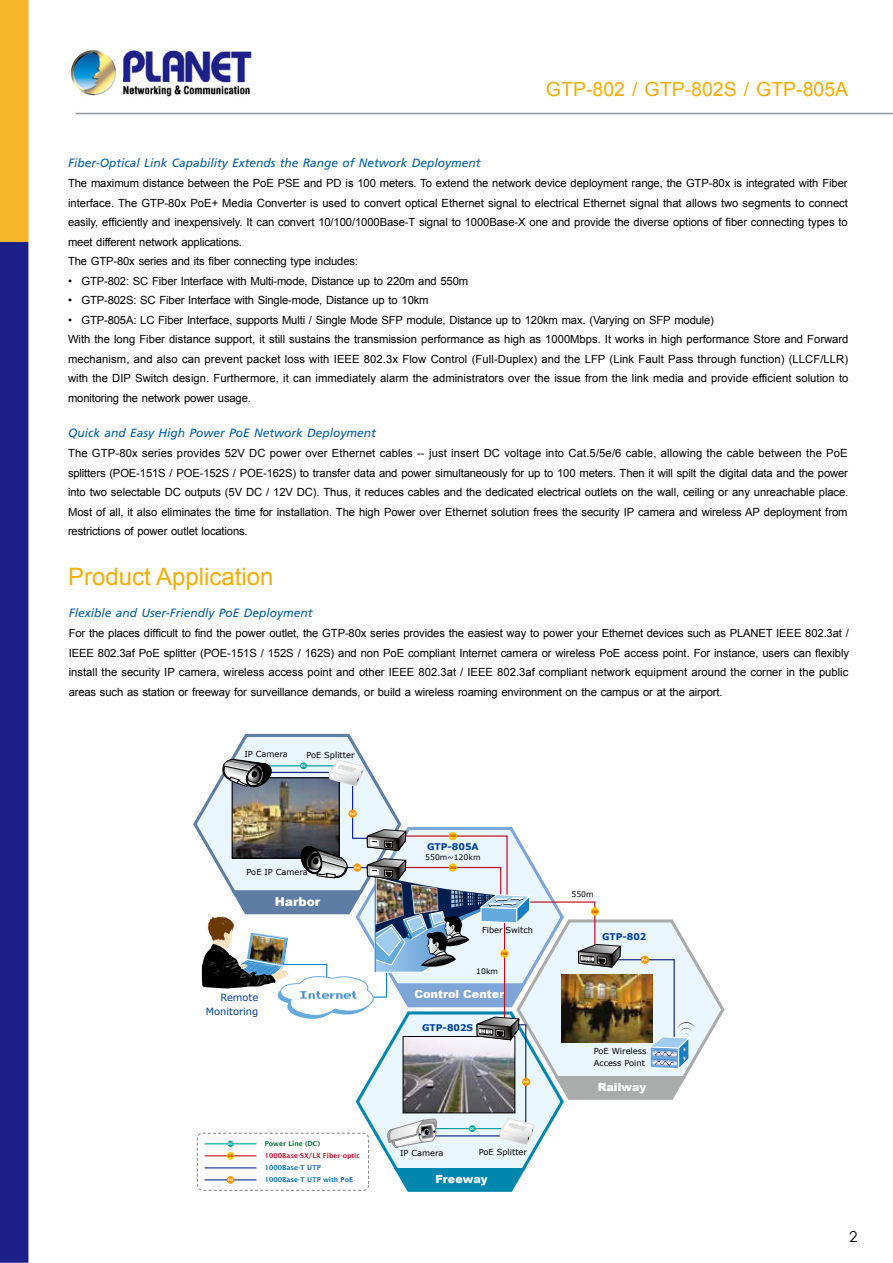
<style>
.page{position:relative;width:893px;height:1263px;background:#fff}
.page>*{position:absolute;margin:0;border:0;box-sizing:border-box;transform-origin:0 0}
.t1{font:24px "Arial";color:#f7ac00}
.t2{font:19.5px "Arial";color:#f7ac00}
.t3{font:15.9px "Arcade";color:#0068b7}
.t4{font:15px "Century Gothic";color:#000}
.t5{font:900 12.3px "Arial";color:#fff}
.t6{font:italic 12px "Frutiger";color:#005ea6}
.t7{font:11.25px/19.5px "Arial";letter-spacing:-.01em;color:#000}
.t8{font:900 11.25px "Arial";color:#fff}
.t9{font:9.9px/13.4px "Verdana";color:#003f98;text-align:right}
.t10{font:700 9.15px "Verdana";color:#003f98}
.t11{font:8.25px/11.2px "Verdana";color:#000}
.t12{font:7.65px "Verdana";color:#000}
.t13{font:600 6.75px "Lucida Sans";color:#036eb8}
.t14{font:600 6.75px "Lucida Sans";color:#c30d23}
.t15{font:600 6.75px "Lucida Sans";color:#006934}
.t16{font:600 3.6px "Lucida Sans";color:#c30d23;scale:.7 1}
.t17{font:600 3.6px "Lucida Sans";color:#fff;scale:.86 1}
.t18{font:600 3.6px "Lucida Sans";color:#fff}
.t19{font:600 3.45px "Lucida Sans";color:#c30d23;scale:.7 1}
.t20{font:600 3.45px "Lucida Sans";color:#fff;scale:.86 1}
.t21{font:600 3.45px "Lucida Sans";color:#fff}
</style>
<div class="page">
<img style="left:0;top:0;width:893px;height:1263px">
<svg style="left:191px;top:732px;width:536px;height:461px"></svg>
<div style="left:641px;top:956px;width:8px;height:8px;background:#f39700;border-radius:50%"></div>
<h2 class="t2" style="left:546px;top:77px;width:304px">GTP-802 / GTP-802S / GTP-805A</h2>
<p class="t6" style="left:68px;top:156px;width:414px">Fiber-Optical Link Capability Extends the Range of Network Deployment</p>
<p class="t7" style="left:68px;top:174px;width:781px">The maximum distance between the PoE PSE and PD is 100 meters. To extend the network device deployment range, the GTP-80x is integrated with Fiber interface. The GTP-80x PoE+ Media Converter is used to convert optical Ethernet signal to electrical Ethernet signal that allows two segments to connect easily, efficiently and inexpensively. It can convert 10/100/1000Base-T signal to 1000Base-X one and provide the diverse options of fiber connecting types to meet different network applications.<br>The GTP-80x series and its fiber connecting type includes:</p>
<p class="t7" style="left:68px;top:271px;width:402px">• GTP-802: SC Fiber Interface with Multi-mode, Distance up to 220m and 550m</p>
<p class="t7" style="left:68px;top:291px;width:362px">• GTP-802S: SC Fiber Interface with Single-mode, Distance up to 10km</p>
<p class="t7" style="left:68px;top:310px;width:782px">• GTP-805A: LC Fiber Interface, supports Multi / Single Mode SFP module, Distance up to 120km max. (Varying on SFP module)<br>With the long Fiber distance support, it still sustains the transmission performance as high as 1000Mbps. It works in high performance Store and Forward mechanism, and also can prevent packet loss with IEEE 802.3x Flow Control (Full-Duplex) and the LFP (Link Fault Pass through function) (LLCF/LLR) with the DIP Switch design. Furthermore, it can immediately alarm the administrators over the issue from the link media and provide efficient solution to monitoring the network power usage.</p>
<p class="t6" style="left:68px;top:426px;width:309px">Quick and Easy High Power PoE Network Deployment</p>
<p class="t7" style="left:68px;top:444px;width:782px;text-align:justify">The GTP-80x series provides 52V DC power over Ethernet cables -- just insert DC voltage into Cat.5/5e/6 cable, allowing the cable between the PoE splitters (POE-151S / POE-152S / POE-162S) to transfer data and power simultaneously for up to 100 meters. Then it will spilt the digital data and the power into two selectable DC outputs (5V DC / 12V DC). Thus, it reduces cables and the dedicated electrical outlets on the wall, ceiling or any unreachable place.<br>Most of all, it also eliminates the time for installation. The high Power over Ethernet solution frees the security IP camera and wireless AP deployment from restrictions of power outlet locations.</p>
<h1 class="t1" style="left:68px;top:561px;width:207px">Product Application</h1>
<p class="t6" style="left:69px;top:605px;width:245px">Flexible and User-Friendly PoE Deployment</p>
<p class="t7" style="left:69px;top:623px;width:782px;text-align:justify">For the places difficult to find the power outlet, the GTP-80x series provides the easiest way to power your Ethernet devices such as PLANET IEEE 802.3at / IEEE 802.3af PoE splitter (POE-151S / 152S / 162S) and non PoE compliant Internet camera or wireless PoE access point. For instance, users can flexibly install the security IP camera, wireless access point and other IEEE 802.3at / IEEE 802.3af compliant network equipment around the corner in the public areas such as station or freeway for surveillance demands, or build a wireless roaming environment on the campus or at the airport.</p>
<p class="t11" style="left:244px;top:749px;width:45px">IP Camera</p>
<p class="t11" style="left:306px;top:749px;width:50px">PoE Splitter</p>
<p class="t18" style="left:301px;top:764px;width:7px">DC</p>
<p class="t17" style="left:350px;top:811px;width:8px">PoE</p>
<p class="t11" style="left:247px;top:867px;width:63px">PoE IP Camera</p>
<p class="t5" style="left:275px;top:892px;width:47px">Harbor</p>
<p class="t17" style="left:354px;top:865px;width:8px">PoE</p>
<p class="t9" style="left:206px;top:991px;width:54px">Remote<br>Monitoring</p>
<h3 class="t3" style="left:301px;top:987px;width:59px">Internet</h3>
<p class="t21" style="left:228px;top:1142px;width:7px">DC</p>
<p class="t15" style="left:265px;top:1140px;width:57px">Power Line (DC)</p>
<p class="t19" style="left:227px;top:1154px;width:10px">1000</p>
<p class="t14" style="left:265px;top:1152px;width:97px">1000Base-SX/LX Fiber-optic</p>
<p class="t13" style="left:265px;top:1164px;width:58px">1000Base-T UTP</p>
<p class="t20" style="left:228px;top:1178px;width:8px">PoE</p>
<p class="t13" style="left:265px;top:1176px;width:90px">1000Base-T UTP with PoE</p>
<p class="t16" style="left:450px;top:834px;width:11px">1000</p>
<p class="t10" style="left:427px;top:841px;width:53px">GTP-805A</p>
<p class="t12" style="left:425px;top:852px;width:57px">550m~120km</p>
<p class="t16" style="left:450px;top:865px;width:11px">1000</p>
<p class="t11" style="left:482px;top:924px;width:52px">Fiber Switch</p>
<p class="t16" style="left:501px;top:951px;width:11px">1000</p>
<p class="t12" style="left:476px;top:967px;width:23px">10km</p>
<p class="t8" style="left:414px;top:986px;width:91px">Control Center</p>
<p class="t10" style="left:422px;top:1022px;width:53px">GTP-802S</p>
<p class="t18" style="left:470px;top:1126px;width:7px">DC</p>
<p class="t17" style="left:523px;top:1080px;width:8px">PoE</p>
<p class="t11" style="left:400px;top:1148px;width:45px">IP Camera</p>
<p class="t11" style="left:479px;top:1146px;width:50px">PoE Splitter</p>
<p class="t8" style="left:435px;top:1170px;width:54px">Freeway</p>
<p class="t12" style="left:571px;top:889px;width:24px">550m</p>
<p class="t16" style="left:592px;top:909px;width:11px">1000</p>
<p class="t10" style="left:602px;top:931px;width:46px">GTP-802</p>
<p class="t17" style="left:642px;top:958px;width:8px">PoE</p>
<p class="t11" style="left:594px;top:1046px;width:54px">PoE Wireless<br>Access Point</p>
<p class="t8" style="left:598px;top:1079px;width:50px">Railway</p>
<h3 class="t4" style="left:849px;top:1227px;width:10px">2</h3>
</div>
